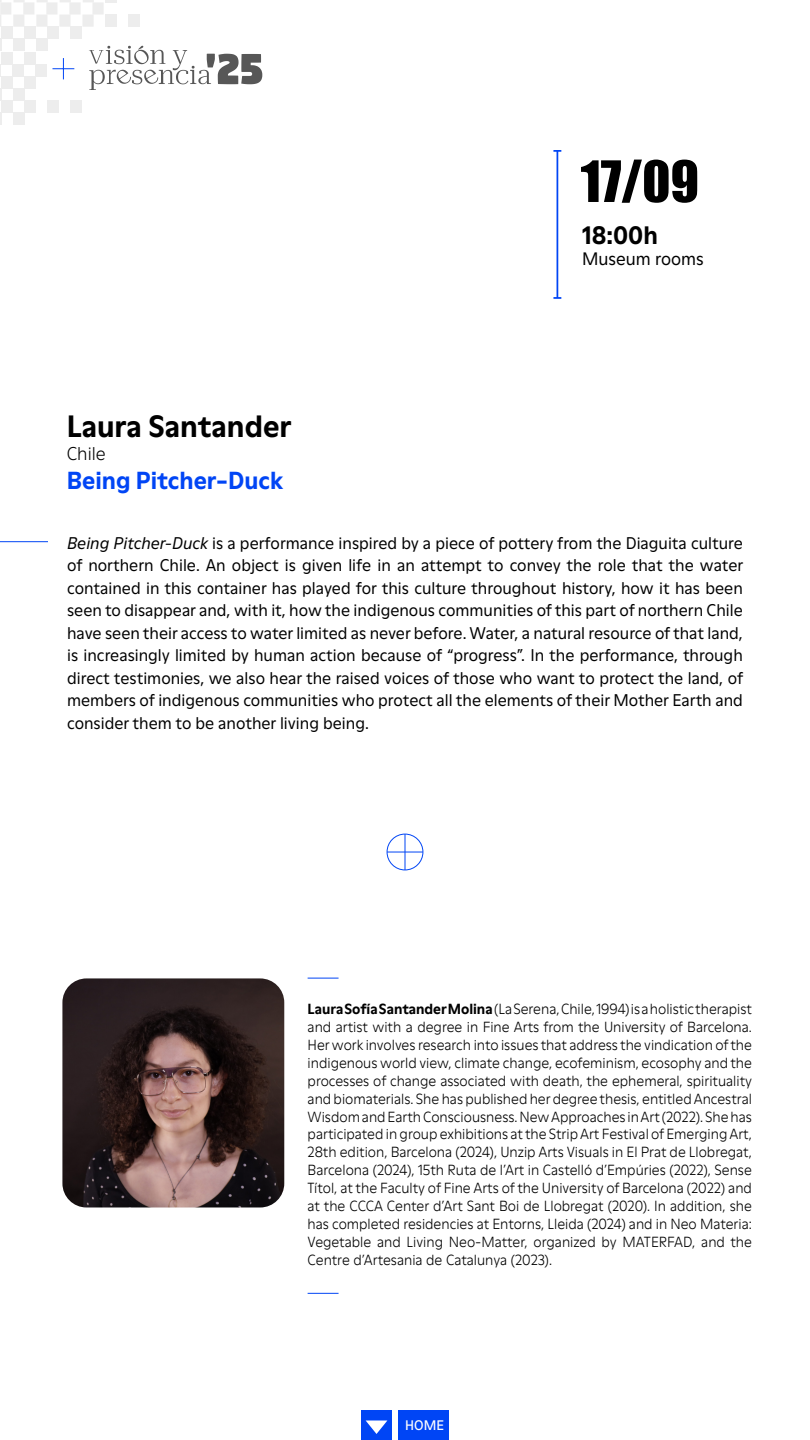
<style>
.page{position:relative;width:810px;height:1440px;background:#fff}
.page>*{position:absolute;margin:0;border:0;box-sizing:border-box;transform-origin:0 0}
.t1{font:52.65px "Impact";color:#000}
.t2{font:51.15px "Digitalt";color:#575757}
.t3{font:700 30px "Moderne LL";color:#000}
.t4{font:700 24.6px "Moderne LL";color:#000}
.t5{font:700 24px "Moderne LL";color:#0045f5}
.t6{font:300 18px "Moderne LL";color:#000}
.t7{font:17.55px "Moderne LL";color:#000}
.t8{font:16.5px/22.5px "Moderne LL";color:#000;text-align:justify}
.t9{font:300 14.25px/18px "Moderne LLTT";color:#000;text-align:justify}
.t10{font:13.5px "Moderne LL";color:#fff}
.s1{font-style:italic}
.s2{font-weight:700}
</style>
<div class="page">
<div style="left:361px;top:1410px;width:31px;height:30px;background:#0045f5"></div>
<svg style="left:365px;top:1420px;width:22px;height:14px"></svg>
<div style="left:398px;top:1410px;width:51px;height:30px;background:#0045f5"></div>
<img style="left:62px;top:978px;width:222px;height:229px">
<svg style="left:89px;top:46px;width:122px;height:44px"></svg>
<svg style="left:53px;top:58px;width:21px;height:21px"></svg>
<div style="left:129px;top:15px;width:11px;height:12px;background:#ededed"></div>
<svg style="left:0;top:0;width:117px;height:27px"></svg>
<div style="left:71px;top:27px;width:11px;height:12px;background:#ededed"></div>
<div style="left:48px;top:27px;width:11px;height:12px;background:#ededed"></div>
<div style="left:25px;top:27px;width:11px;height:12px;background:#ededed"></div>
<div style="left:2px;top:27px;width:11px;height:12px;background:#ededed"></div>
<div style="left:36px;top:39px;width:11px;height:12px;background:#ededed"></div>
<div style="left:13px;top:39px;width:11px;height:12px;background:#ededed"></div>
<svg style="left:0;top:39px;width:1px;height:12px"></svg>
<div style="left:14px;top:113px;width:11px;height:12px;background:#ededed"></div>
<svg style="left:0;top:113px;width:2px;height:12px"></svg>
<div style="left:71px;top:101px;width:11px;height:12px;background:#ededed"></div>
<div style="left:48px;top:101px;width:11px;height:12px;background:#ededed"></div>
<div style="left:25px;top:101px;width:11px;height:12px;background:#ededed"></div>
<div style="left:2px;top:101px;width:11px;height:12px;background:#ededed"></div>
<div style="left:14px;top:88px;width:11px;height:13px;background:#ededed"></div>
<svg style="left:0;top:88px;width:2px;height:13px"></svg>
<div style="left:24px;top:76px;width:11px;height:12px;background:#ededed"></div>
<div style="left:1px;top:76px;width:11px;height:12px;background:#ededed"></div>
<div style="left:36px;top:64px;width:11px;height:12px;background:#ededed"></div>
<div style="left:13px;top:64px;width:11px;height:12px;background:#ededed"></div>
<svg style="left:0;top:64px;width:1px;height:12px"></svg>
<div style="left:24px;top:52px;width:11px;height:12px;background:#ededed"></div>
<div style="left:1px;top:52px;width:11px;height:12px;background:#ededed"></div>
<hr style="left:557px;top:151px;width:1px;height:147px;background:#0045f5">
<svg style="left:553px;top:150px;width:8px;height:2px"></svg>
<svg style="left:553px;top:297px;width:8px;height:2px"></svg>
<hr style="left:0;top:541px;width:48px;height:1px;background:#0045f5">
<hr style="left:308px;top:978px;width:31px;height:1px;background:#0045f5">
<hr style="left:308px;top:1293px;width:31px;height:1px;background:#0045f5">
<div style="left:387px;top:834px;width:36px;height:36px;border:1px solid #0045f5;border-radius:50%"></div>
<hr style="left:405px;top:834px;width:1px;height:36px;background:#0045f5">
<hr style="left:387px;top:852px;width:36px;height:1px;background:#0045f5">
<h2 class="t2" style="left:205px;top:45px;width:59px">'25</h2>
<h3 class="t3" style="left:67px;top:406px;width:226px">Laura Santander</h3>
<p class="t6" style="left:67px;top:441px;width:40px">Chile</p>
<h3 class="t5" style="left:67px;top:464px;width:218px">Being Pitcher-Duck</h3>
<h1 class="t1" style="left:581px;top:140px;width:120px">17/09</h1>
<h3 class="t4" style="left:582px;top:218px;width:77px">18:00h</h3>
<p class="t7" style="left:582px;top:247px;width:123px">Museum rooms</p>
<p class="t8" style="left:67px;top:530px;width:678px"><span class="s1">Being Pitcher-Duck</span> is a performance inspired by a piece of pottery from the Diaguita culture of northern Chile. An object is given life in an attempt to convey the role that the water contained in this container has played for this culture throughout history, how it has been seen to disappear and, with it, how the indigenous communities of this part of northern Chile have seen their access to water limited as never before. Water, a natural resource of that land, is increasingly limited by human action because of “progress”. In the performance, through direct testimonies, we also hear the raised voices of those who want to protect the land, of members of indigenous communities who protect all the elements of their Mother Earth and consider them to be another living being.</p>
<p class="t9" style="left:308px;top:998px;width:446px"><span class="s2">Laura Sofía Santander Molina</span> (La Serena, Chile, 1994) is a holistic therapist and artist with a degree in Fine Arts from the University of Barcelona.<br>Her work involves research into issues that address the vindication of the indigenous world view, climate change, ecofeminism, ecosophy and the processes of change associated with death, the ephemeral, spirituality and biomaterials. She has published her degree thesis, entitled Ancestral Wisdom and Earth Consciousness. New Approaches in Art (2022). She has participated in group exhibitions at the Strip Art Festival of Emerging Art, 28th edition, Barcelona (2024), Unzip Arts Visuals in El Prat de Llobregat, Barcelona (2024), 15th Ruta de l’Art in Castelló d’Empúries (2022), Sense Títol, at the Faculty of Fine Arts of the University of Barcelona (2022) and at the CCCA Center d’Art Sant Boi de Llobregat (2020). In addition, she has completed residencies at Entorns, Lleida (2024) and in Neo Materia:<br>Vegetable and Living Neo-Matter, organized by MATERFAD, and the Centre d’Artesania de Catalunya (2023).</p>
<p class="t10" style="left:405px;top:1416px;width:40px">HOME</p>
</div>
